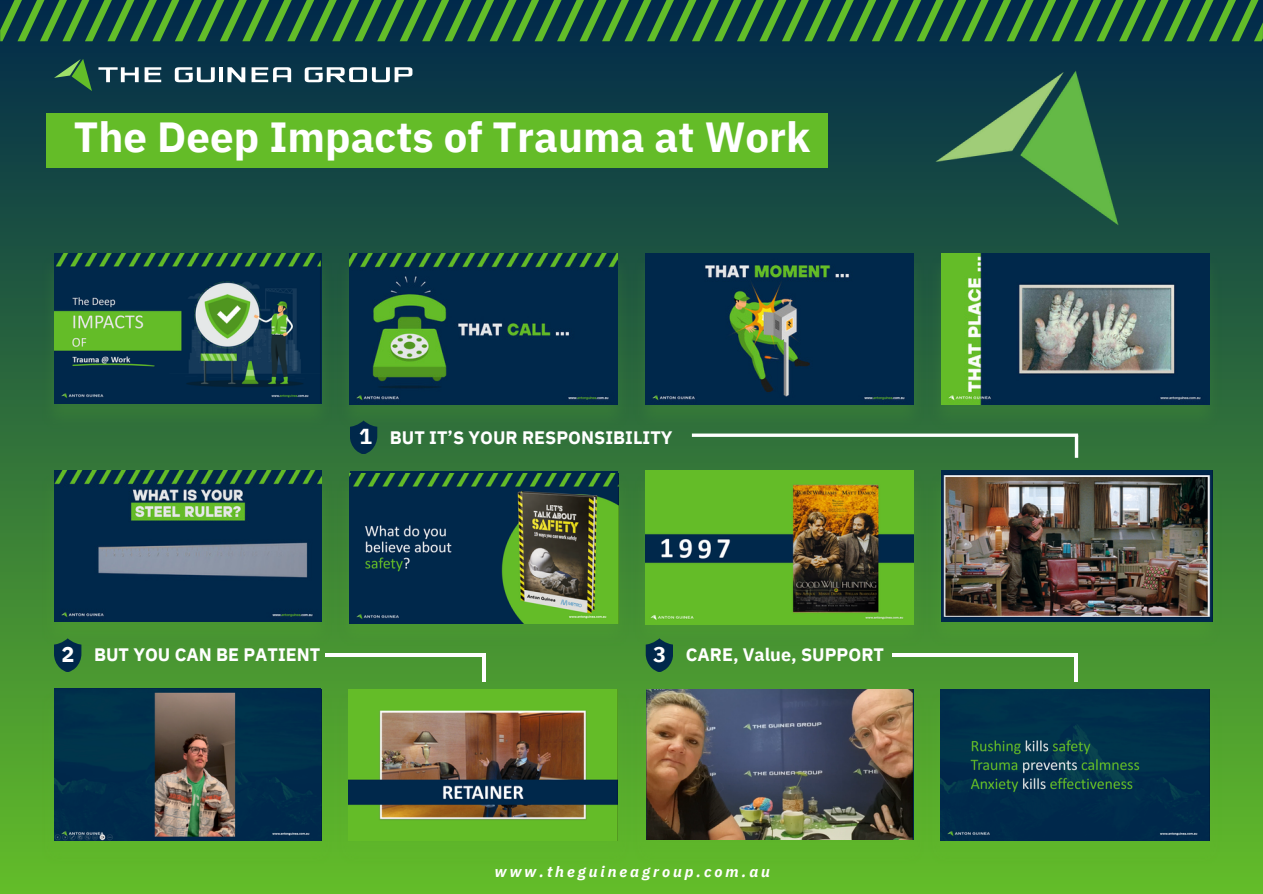
<style>
.page{position:relative;width:1263px;height:894px;background:#fff}
.page>*{position:absolute;margin:0;border:0;box-sizing:border-box;transform-origin:0 0}
.t1{font:700 42px "IBM Plex Sans";color:#fff}
.t2{font:700 21.6px "IBM Plex Sans";color:#fff}
.t3{font:700 18px "IBM Plex Sans";color:#fff}
.t4{font:italic 700 15px "IBM Plex Sans";letter-spacing:.2em;color:#fff}
</style>
<div class="page">
<div style="left:0;top:0;width:1263px;height:893px;background:linear-gradient(to bottom,#01294b,#63bd29)"></div>
<img style="left:42px;top:253px;width:291px;height:175px">
<img style="left:54px;top:253px;width:267px;height:150px">
<img style="left:338px;top:253px;width:292px;height:175px">
<img style="left:350px;top:253px;width:268px;height:151px">
<img style="left:633px;top:253px;width:293px;height:175px">
<img style="left:646px;top:253px;width:267px;height:151px">
<img style="left:928px;top:253px;width:293px;height:175px">
<img style="left:942px;top:253px;width:267px;height:151px">
<img style="left:42px;top:471px;width:291px;height:174px">
<img style="left:54px;top:471px;width:268px;height:150px">
<img style="left:338px;top:471px;width:292px;height:174px">
<img style="left:350px;top:473px;width:269px;height:150px">
<img style="left:633px;top:471px;width:293px;height:174px">
<img style="left:645px;top:471px;width:269px;height:153px">
<img style="left:928px;top:471px;width:293px;height:174px">
<img style="left:942px;top:471px;width:271px;height:150px">
<img style="left:42px;top:688px;width:291px;height:175px">
<img style="left:54px;top:689px;width:268px;height:151px">
<img style="left:338px;top:688px;width:292px;height:175px">
<img style="left:349px;top:689px;width:269px;height:151px">
<img style="left:633px;top:688px;width:293px;height:175px">
<img style="left:647px;top:689px;width:265px;height:150px">
<img style="left:928px;top:688px;width:293px;height:175px">
<img style="left:941px;top:689px;width:269px;height:151px">
<svg style="left:227px;top:67px;width:18px;height:15px"></svg>
<svg style="left:145px;top:67px;width:16px;height:15px"></svg>
<svg style="left:305px;top:67px;width:107px;height:15px"></svg>
<svg style="left:98px;top:67px;width:41px;height:15px"></svg>
<hr style="left:219px;top:67px;width:4px;height:15px;background:#fff">
<svg style="left:252px;top:67px;width:39px;height:15px"></svg>
<svg style="left:175px;top:67px;width:40px;height:15px"></svg>
<svg style="left:54px;top:59px;width:38px;height:32px"></svg>
<svg style="left:54px;top:638px;width:27px;height:34px"></svg>
<svg style="left:350px;top:420px;width:27px;height:34px"></svg>
<hr style="left:325px;top:653px;width:160px;height:3px;background:#fff">
<hr style="left:482px;top:655px;width:3px;height:26px;background:#fff">
<svg style="left:646px;top:638px;width:27px;height:34px"></svg>
<hr style="left:892px;top:653px;width:185px;height:3px;background:#fff">
<hr style="left:1074px;top:655px;width:3px;height:26px;background:#fff">
<svg style="left:0;top:0;width:1263px;height:41px;background:#225c3e"></svg>
<img style="left:928px;top:60px;width:220px;height:170px">
<div style="left:46px;top:113px;width:782px;height:55px;background:#64bc28"></div>
<svg style="left:692px;top:433px;width:386px;height:4px"></svg>
<hr style="left:1075px;top:435px;width:3px;height:22px;background:#fff">
<h2 class="t1" style="left:74px;top:109px;width:738px">The Deep Impacts of Trauma at Work</h2>
<p class="t2" style="left:359px;top:422px;width:14px">1</p>
<p class="t3" style="left:390px;top:425px;width:284px">BUT IT’S YOUR RESPONSIBILITY</p>
<p class="t2" style="left:61px;top:640px;width:14px">2</p>
<p class="t3" style="left:94px;top:642px;width:228px">BUT YOU CAN BE PATIENT</p>
<p class="t2" style="left:653px;top:640px;width:14px">3</p>
<p class="t3" style="left:686px;top:642px;width:200px">CARE, Value, SUPPORT</p>
<p class="t4" style="left:495px;top:860px;width:277px">www.theguineagroup.com.au</p>
</div>
